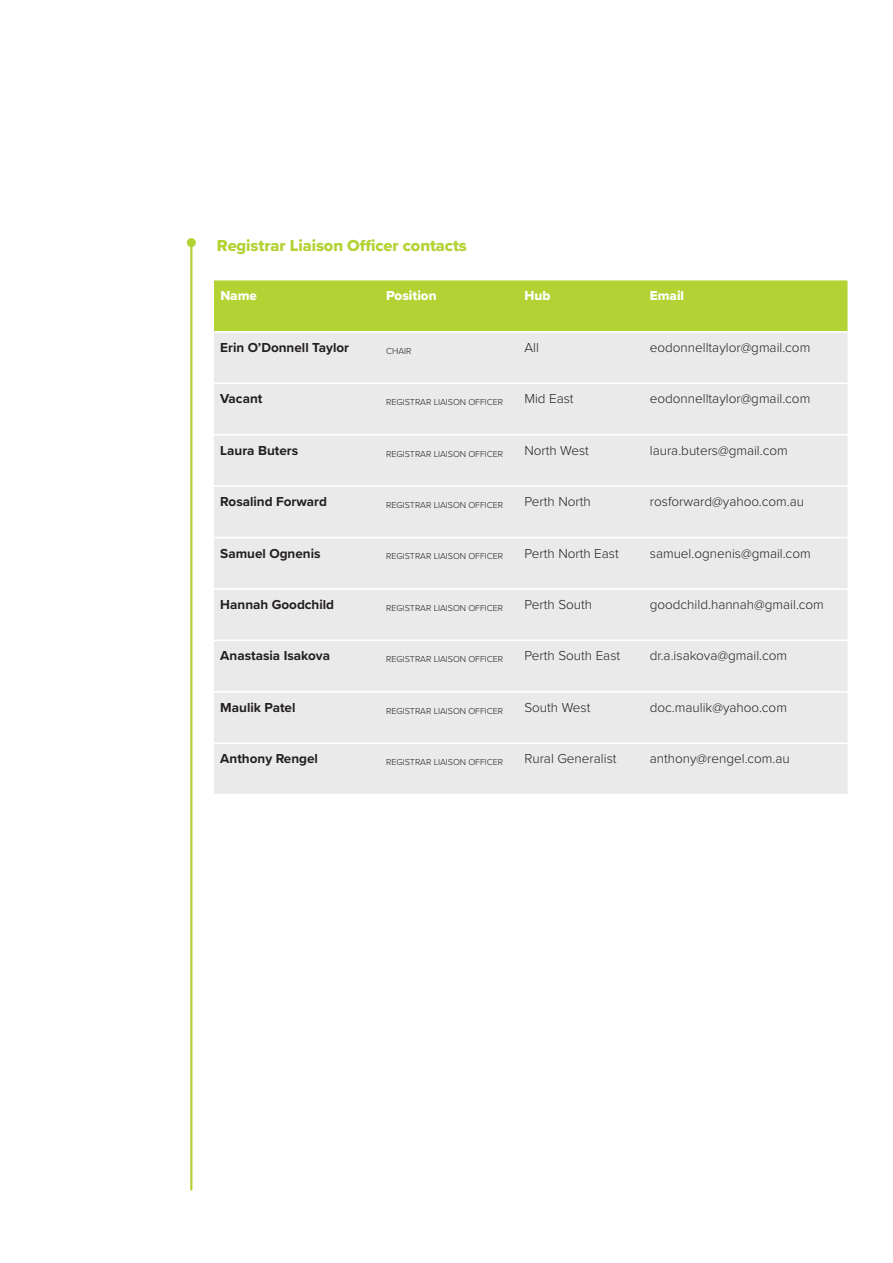
<style>
.page{position:relative;width:893px;height:1263px;background:#fff}
.page>*{position:absolute;margin:0;border:0;box-sizing:border-box;transform-origin:0 0}
.t1{font:16.5px "Proxima Nova Extrabld";letter-spacing:-.005em;color:#b3d234}
.t2{font:300 13.5px "Proxima Nova";color:#231f20}
.t3{font:700 13.5px "Proxima Nova";color:#231f20}
.t4{font:13.5px "Proxima Nova Extrabld";color:#fff}
.t5{font:300 9px "Proxima Nova";letter-spacing:-.005em;color:#231f20}
</style>
<div class="page">
<hr style="left:190px;top:243px;width:2px;height:946px;background:#b3d234">
<div style="left:187px;top:238px;width:9px;height:9px;background:#b3d234;border-radius:50%"></div>
<div style="left:214px;top:280px;width:633px;height:51px;background:#b3d234"></div>
<div style="left:214px;top:333px;width:633px;height:461px;background:#eaeaeb"></div>
<hr style="left:518px;top:383px;width:132px;height:1px;background:#fff">
<hr style="left:650px;top:383px;width:197px;height:1px;background:#fff">
<hr style="left:518px;top:434px;width:132px;height:1px;background:#fff">
<hr style="left:650px;top:434px;width:197px;height:1px;background:#fff">
<hr style="left:518px;top:486px;width:132px;height:1px;background:#fff">
<hr style="left:650px;top:486px;width:197px;height:1px;background:#fff">
<hr style="left:518px;top:537px;width:132px;height:1px;background:#fff">
<hr style="left:650px;top:537px;width:197px;height:1px;background:#fff">
<hr style="left:518px;top:588px;width:132px;height:1px;background:#fff">
<hr style="left:650px;top:588px;width:197px;height:1px;background:#fff">
<hr style="left:518px;top:640px;width:132px;height:1px;background:#fff">
<hr style="left:650px;top:640px;width:197px;height:1px;background:#fff">
<hr style="left:518px;top:691px;width:132px;height:1px;background:#fff">
<hr style="left:650px;top:691px;width:197px;height:1px;background:#fff">
<hr style="left:650px;top:743px;width:197px;height:1px;background:#fff">
<hr style="left:214px;top:383px;width:172px;height:1px;background:#fff">
<hr style="left:386px;top:383px;width:132px;height:1px;background:#fff">
<hr style="left:214px;top:434px;width:172px;height:1px;background:#fff">
<hr style="left:386px;top:434px;width:132px;height:1px;background:#fff">
<hr style="left:214px;top:486px;width:172px;height:1px;background:#fff">
<hr style="left:386px;top:486px;width:132px;height:1px;background:#fff">
<hr style="left:214px;top:537px;width:172px;height:1px;background:#fff">
<hr style="left:386px;top:537px;width:132px;height:1px;background:#fff">
<hr style="left:214px;top:588px;width:172px;height:1px;background:#fff">
<hr style="left:386px;top:588px;width:132px;height:1px;background:#fff">
<hr style="left:214px;top:640px;width:172px;height:1px;background:#fff">
<hr style="left:386px;top:640px;width:132px;height:1px;background:#fff">
<hr style="left:214px;top:691px;width:172px;height:1px;background:#fff">
<hr style="left:386px;top:691px;width:132px;height:1px;background:#fff">
<hr style="left:214px;top:743px;width:172px;height:1px;background:#fff">
<hr style="left:386px;top:743px;width:132px;height:1px;background:#fff">
<hr style="left:518px;top:743px;width:132px;height:1px;background:#fff">
<p class="t1" style="left:217px;top:233px;width:252px">Registrar Liaison Officer contacts</p>
<p class="t4" style="left:220px;top:286px;width:38px">Name</p>
<p class="t4" style="left:386px;top:286px;width:52px">Position</p>
<p class="t4" style="left:524px;top:286px;width:27px">Hub</p>
<p class="t4" style="left:650px;top:286px;width:36px">Email</p>
<p class="t3" style="left:220px;top:337px;width:130px">Erin O’Donnell Taylor</p>
<p class="t5" style="left:386px;top:344px;width:27px">CHAIR</p>
<p class="t2" style="left:524px;top:337px;width:16px">All</p>
<p class="t2" style="left:650px;top:337px;width:162px">eodonnelltaylor@gmail.com</p>
<p class="t3" style="left:220px;top:389px;width:44px">Vacant</p>
<p class="t5" style="left:386px;top:395px;width:119px">REGISTRAR LIAISON OFFICER</p>
<p class="t2" style="left:524px;top:389px;width:51px">Mid East</p>
<p class="t2" style="left:650px;top:389px;width:162px">eodonnelltaylor@gmail.com</p>
<p class="t3" style="left:220px;top:440px;width:79px">Laura Buters</p>
<p class="t5" style="left:386px;top:447px;width:119px">REGISTRAR LIAISON OFFICER</p>
<p class="t2" style="left:524px;top:440px;width:66px">North West</p>
<p class="t2" style="left:650px;top:440px;width:139px">laura.buters@gmail.com</p>
<p class="t3" style="left:220px;top:492px;width:108px">Rosalind Forward</p>
<p class="t5" style="left:386px;top:498px;width:119px">REGISTRAR LIAISON OFFICER</p>
<p class="t2" style="left:524px;top:492px;width:68px">Perth North</p>
<p class="t2" style="left:650px;top:492px;width:156px">rosforward@yahoo.com.au</p>
<p class="t3" style="left:220px;top:543px;width:102px">Samuel Ognenis</p>
<p class="t5" style="left:386px;top:550px;width:119px">REGISTRAR LIAISON OFFICER</p>
<p class="t2" style="left:524px;top:543px;width:96px">Perth North East</p>
<p class="t2" style="left:650px;top:543px;width:162px">samuel.ognenis@gmail.com</p>
<p class="t3" style="left:220px;top:594px;width:115px">Hannah Goodchild</p>
<p class="t5" style="left:386px;top:601px;width:119px">REGISTRAR LIAISON OFFICER</p>
<p class="t2" style="left:524px;top:594px;width:69px">Perth South</p>
<p class="t2" style="left:650px;top:594px;width:176px">goodchild.hannah@gmail.com</p>
<p class="t3" style="left:220px;top:646px;width:111px">Anastasia Isakova</p>
<p class="t5" style="left:386px;top:653px;width:119px">REGISTRAR LIAISON OFFICER</p>
<p class="t2" style="left:524px;top:646px;width:97px">Perth South East</p>
<p class="t2" style="left:650px;top:646px;width:139px">dr.a.isakova@gmail.com</p>
<p class="t3" style="left:220px;top:697px;width:77px">Maulik Patel</p>
<p class="t5" style="left:386px;top:704px;width:119px">REGISTRAR LIAISON OFFICER</p>
<p class="t2" style="left:524px;top:697px;width:68px">South West</p>
<p class="t2" style="left:650px;top:697px;width:139px">doc.maulik@yahoo.com</p>
<p class="t3" style="left:220px;top:749px;width:99px">Anthony Rengel</p>
<p class="t5" style="left:386px;top:755px;width:119px">REGISTRAR LIAISON OFFICER</p>
<p class="t2" style="left:524px;top:749px;width:94px">Rural Generalist</p>
<p class="t2" style="left:650px;top:749px;width:141px">anthony@rengel.com.au</p>
</div>
